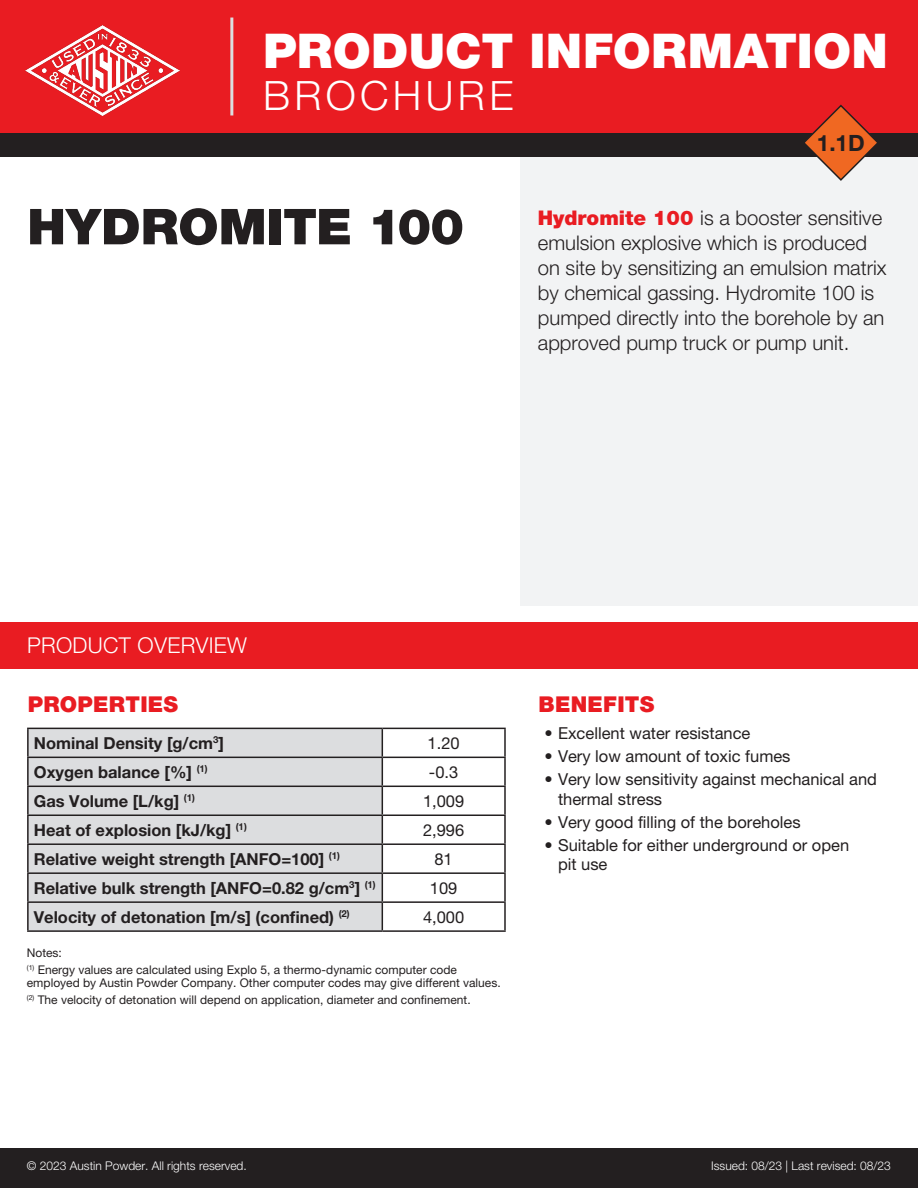
<style>
.page{position:relative;width:918px;height:1188px;background:#fff}
.page>*{position:absolute;margin:0;border:0;box-sizing:border-box;transform-origin:0 0}
.t1{font:900 49.5px "Helvetica Neue CE";letter-spacing:-.005em;color:#231f20}
.t2{font:900 48px "Helvetica Neue CE";letter-spacing:.005em;color:#fff}
.t3{font:300 40.5px "Helvetica Neue CE";letter-spacing:.11em;color:#fff}
.t4{font:700 22.5px "Helvetica Neue CE";color:#231f20}
.t5{font:900 21.9px "Helvetica Neue CE";letter-spacing:.015em;color:#e91c22}
.t6{font:300 21.9px "Helvetica Neue CE";letter-spacing:.015em;color:#fff}
.t7{font:300 20.25px/25px "Helvetica Neue CE";color:#231f20}
.t8{font:16.5px/19.5px "Helvetica Neue CE";color:#231f20}
.t9{font:700 16.5px "Helvetica Neue CE";color:#231f20}
.t10{font:12px/12.8px "Helvetica Neue CE";color:#231f20}
.t11{font:300 12px "Helvetica Neue CE";color:#fff}
.s1{font-weight:900;color:#e91c22}
</style>
<div class="page">
<div style="left:521px;top:151px;width:397px;height:455px;background:#f2f3f4"></div>
<div style="left:0;top:622px;width:918px;height:47px;background:#e91c22"></div>
<div style="left:0;top:0;width:918px;height:134px;background:#e91c22"></div>
<img style="left:26px;top:25px;width:153px;height:90px">
<hr style="left:230px;top:18px;width:3px;height:97px;background:#dcdddf">
<div style="left:0;top:1148px;width:918px;height:40px;background:#231f20"></div>
<div style="left:0;top:134px;width:918px;height:23px;background:#231f20"></div>
<svg style="left:802px;top:104px;width:78px;height:77px"></svg>
<div style="left:29px;top:729px;width:353px;height:201px;background:#dcdddf"></div>
<svg style="left:382px;top:729px;width:122px;height:201px"></svg>
<hr style="left:27px;top:728px;width:355px;height:1px;background:#231f20">
<hr style="left:27px;top:729px;width:2px;height:28px;background:#231f20">
<hr style="left:382px;top:728px;width:124px;height:1px;background:#231f20">
<hr style="left:504px;top:729px;width:2px;height:28px;background:#231f20">
<hr style="left:27px;top:757px;width:355px;height:1px;background:#231f20">
<hr style="left:27px;top:758px;width:2px;height:28px;background:#231f20">
<hr style="left:382px;top:757px;width:124px;height:1px;background:#231f20">
<hr style="left:504px;top:758px;width:2px;height:28px;background:#231f20">
<hr style="left:27px;top:786px;width:355px;height:1px;background:#231f20">
<hr style="left:27px;top:787px;width:2px;height:28px;background:#231f20">
<hr style="left:382px;top:786px;width:124px;height:1px;background:#231f20">
<hr style="left:504px;top:787px;width:2px;height:28px;background:#231f20">
<hr style="left:27px;top:815px;width:355px;height:1px;background:#231f20">
<hr style="left:27px;top:816px;width:2px;height:27px;background:#231f20">
<hr style="left:382px;top:815px;width:124px;height:1px;background:#231f20">
<hr style="left:504px;top:816px;width:2px;height:27px;background:#231f20">
<hr style="left:27px;top:843px;width:355px;height:2px;background:#231f20">
<hr style="left:27px;top:845px;width:2px;height:27px;background:#231f20">
<hr style="left:382px;top:843px;width:124px;height:2px;background:#231f20">
<hr style="left:504px;top:845px;width:2px;height:27px;background:#231f20">
<hr style="left:27px;top:872px;width:355px;height:2px;background:#231f20">
<hr style="left:27px;top:874px;width:2px;height:27px;background:#231f20">
<hr style="left:382px;top:872px;width:124px;height:2px;background:#231f20">
<hr style="left:504px;top:874px;width:2px;height:27px;background:#231f20">
<hr style="left:27px;top:901px;width:355px;height:2px;background:#231f20">
<hr style="left:27px;top:903px;width:2px;height:27px;background:#231f20">
<hr style="left:382px;top:901px;width:124px;height:2px;background:#231f20">
<hr style="left:504px;top:903px;width:2px;height:27px;background:#231f20">
<hr style="left:27px;top:930px;width:355px;height:2px;background:#231f20">
<hr style="left:382px;top:930px;width:124px;height:2px;background:#231f20">
<p class="t2" style="left:263px;top:21px;width:626px">PRODUCT INFORMATION</p>
<p class="t3" style="left:263px;top:71px;width:252px">BROCHURE</p>
<p class="t4" style="left:817px;top:129px;width:50px">1.1D</p>
<p class="t1" style="left:27px;top:196px;width:439px">HYDROMITE 100</p>
<p class="t7" style="left:538px;top:207px;width:350px"><span class="s1">Hydromite 100</span> is a booster sensitive emulsion explosive which is produced on site by sensitizing an emulsion matrix by chemical gassing. Hydromite 100 is pumped directly into the borehole by an approved pump truck or pump unit.</p>
<p class="t6" style="left:27px;top:633px;width:221px">PRODUCT OVERVIEW</p>
<p class="t5" style="left:28px;top:691px;width:152px">PROPERTIES</p>
<p class="t9" style="left:34px;top:733px;width:192px">Nominal Density [g/cm<sup>3</sup>]</p>
<p class="t8" style="left:428px;top:735px;width:34px">1.20</p>
<p class="t9" style="left:34px;top:762px;width:175px">Oxygen balance [%] <sup>(1)</sup></p>
<p class="t8" style="left:429px;top:764px;width:31px">-0.3</p>
<p class="t9" style="left:34px;top:791px;width:163px">Gas Volume [L/kg] <sup>(1)</sup></p>
<p class="t8" style="left:423px;top:793px;width:43px">1,009</p>
<p class="t9" style="left:34px;top:820px;width:214px">Heat of explosion [kJ/kg] <sup>(1)</sup></p>
<p class="t8" style="left:423px;top:821px;width:43px">2,996</p>
<p class="t9" style="left:34px;top:849px;width:308px">Relative weight strength [ANFO=100] <sup>(1)</sup></p>
<p class="t8" style="left:434px;top:850px;width:20px">81</p>
<p class="t9" style="left:34px;top:878px;width:343px">Relative bulk strength [ANFO=0.82 g/cm<sup>3</sup>] <sup>(1)</sup></p>
<p class="t8" style="left:430px;top:879px;width:29px">109</p>
<p class="t9" style="left:34px;top:906px;width:317px">Velocity of detonation [m/s] (confined) <sup>(2)</sup></p>
<p class="t8" style="left:423px;top:908px;width:43px">4,000</p>
<p class="t10" style="left:27px;top:947px;width:37px">Notes:</p>
<p class="t10" style="left:27px;top:965px;width:475px"><sup>(1)</sup> Energy values are calculated using Explo 5, a thermo-dynamic computer code employed by Austin Powder Company. Other computer codes may give different values.</p>
<p class="t10" style="left:27px;top:994px;width:445px"><sup>(2)</sup> The velocity of detonation will depend on application, diameter and confinement.</p>
<p class="t5" style="left:539px;top:691px;width:117px">BENEFITS</p>
<p class="t8" style="left:544px;top:725px;width:207px">• Excellent water resistance</p>
<p class="t8" style="left:544px;top:748px;width:248px">• Very low amount of toxic fumes</p>
<p class="t8" style="left:558px;top:771px;width:321px;text-indent:-14px">• Very low sensitivity against mechanical and thermal stress</p>
<p class="t8" style="left:544px;top:814px;width:258px">• Very good filling of the boreholes</p>
<p class="t8" style="left:558px;top:837px;width:293px;text-indent:-14px">• Suitable for either underground or open pit use</p>
<p class="t11" style="left:27px;top:1158px;width:221px">© 2023 Austin Powder. All rights reserved.</p>
<p class="t11" style="left:711px;top:1158px;width:181px">Issued: 08/23 | Last revised: 08/23</p>
</div>
